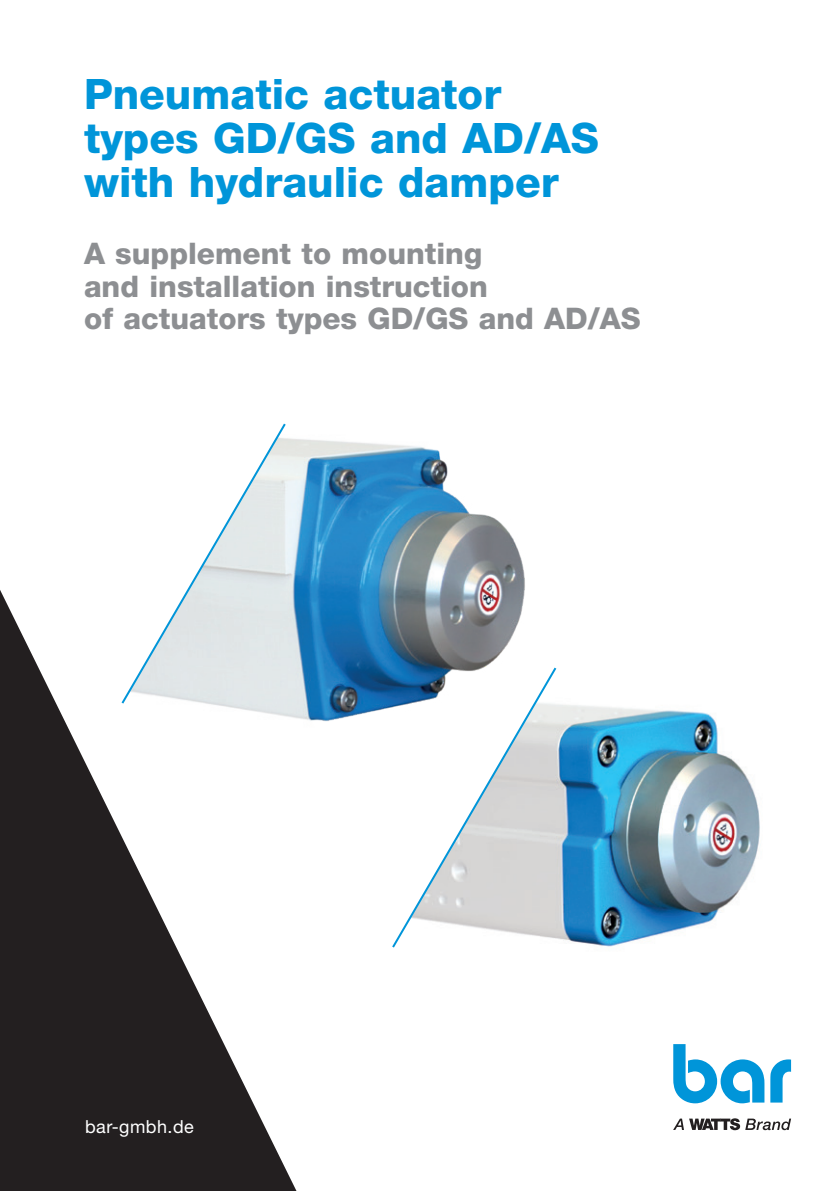
<style>
.page{position:relative;width:840px;height:1191px;background:#fff}
.page>*{position:absolute;margin:0;border:0;box-sizing:border-box;transform-origin:0 0}
.t1{font:800 42px/44px "Helvetica Neue LT Std";color:#0095d9}
.t2{font:800 29.8px/32.6px "Helvetica Neue LT Std";color:#8d8f92}
.t3{font:18px "Helvetica Neue LT Std";letter-spacing:.025em;color:#fff}
</style>
<div class="page">
<svg style="left:0;top:590px;width:296px;height:601px;fill:#231f20"></svg>
<svg style="left:673px;top:1044px;width:91px;height:59px"></svg>
<svg style="left:770px;top:1059px;width:20px;height:43px"></svg>
<svg style="left:673px;top:1118px;width:117px;height:12px"></svg>
<img style="left:105px;top:438px;width:420px;height:295px">
<svg style="left:120px;top:423px;width:167px;height:283px"></svg>
<img style="left:383px;top:674px;width:377px;height:273px">
<svg style="left:390px;top:665px;width:168px;height:283px"></svg>
<h1 class="t1" style="left:84px;top:72px;width:516px">Pneumatic actuator types GD/GS and AD/AS with hydraulic damper</h1>
<p class="t2" style="left:84px;top:237px;width:558px">A supplement to mounting<br>and installation instruction<br>of actuators types GD/GS and AD/AS</p>
<p class="t3" style="left:85px;top:1116px;width:110px">bar-gmbh.de</p>
</div>
